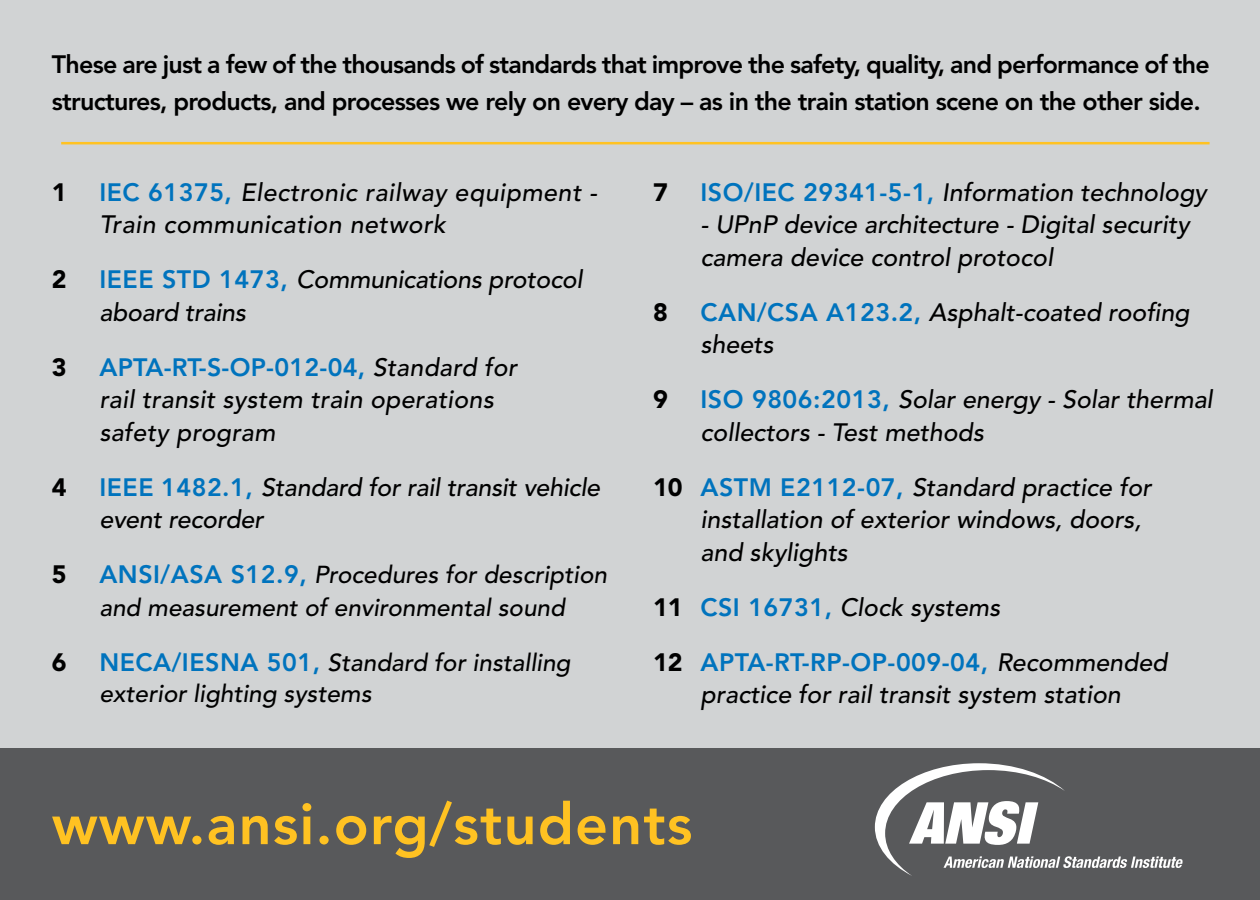
<style>
.page{position:relative;width:1260px;height:900px;background:#d1d3d4}
.page>*{position:absolute;margin:0;border:0;box-sizing:border-box;transform-origin:0 0}
.t1{font:800 57.5px "Avenir LT Std";letter-spacing:.02em;color:#ffc222}
.t2{font:italic 500 25px/32.5px "Avenir LT Std";color:#000}
.t3{font:800 25px/37.5px "Avenir LT Std";letter-spacing:-.03em;color:#000}
.t4{font:italic 500 25px/32.5px "Avenir LT Std";letter-spacing:.02em;color:#000}
.t5{font:900 25px "Avenir LT Std";color:#000}
.t6{font:italic 500 24.5px/32.5px "Avenir LT Std";color:#000}
.s1{font-weight:800;font-style:normal;color:#0073bd}
.s2{font-weight:800;font-style:normal;font-size:25px;color:#0073bd}
.s3{font-weight:900;font-style:normal}
</style>
<div class="page">
<div style="left:0;top:749px;width:1260px;height:151px;background:#58595b"></div>
<svg style="left:875px;top:763px;width:308px;height:113px"></svg>
<hr style="left:61px;top:142px;width:1149px;height:2px;background:#ffc222">
<p class="t3" style="left:52px;top:45px;width:1159px">These are just a few of the thousands of standards that improve the safety, quality, and performance of the structures, products, and processes we rely on every day – as in the train station scene on the other side.</p>
<p class="t5" style="left:52px;top:177px;width:16px">1</p>
<p class="t4" style="left:99px;top:176px;width:499px"><span class="s1">IEC 61375,</span> Electronic railway equipment -<br>Train communication network</p>
<p class="t5" style="left:52px;top:264px;width:16px">2</p>
<p class="t2" style="left:99px;top:264px;width:485px"><span class="s1">IEEE STD 1473,</span> Communications protocol aboard trains</p>
<p class="t5" style="left:52px;top:352px;width:16px">3</p>
<p class="t2" style="left:99px;top:351px;width:419px"><span class="s1">APTA-RT-S-OP-012-04,</span> Standard for rail transit system train operations safety program</p>
<p class="t5" style="left:52px;top:472px;width:16px">4</p>
<p class="t2" style="left:99px;top:471px;width:502px"><span class="s1">IEEE 1482.1,</span> Standard for rail transit vehicle event recorder</p>
<p class="t5" style="left:52px;top:559px;width:16px">5</p>
<p class="t6" style="left:99px;top:559px;width:509px"><span class="s2">ANSI/ASA S12.9,</span> Procedures for description and measurement of environmental sound</p>
<p class="t5" style="left:52px;top:647px;width:16px">6</p>
<p class="t6" style="left:99px;top:647px;width:473px;line-height:31.2px"><span class="s2">NECA/IESNA 501,</span> Standard for installing exterior lighting systems</p>
<p class="t5" style="left:653px;top:177px;width:16px">7</p>
<p class="t2" style="left:701px;top:176px;width:508px"><span class="s1">ISO/IEC 29341-5-1,</span> Information technology</p>
<p class="t2" style="left:701px;top:209px;width:491px">- UPnP device architecture - Digital security camera device control protocol</p>
<p class="t5" style="left:653px;top:297px;width:16px">8</p>
<p class="t2" style="left:701px;top:296px;width:491px"><span class="s1">CAN/CSA A123.2,</span> Asphalt-coated roofing sheets</p>
<p class="t5" style="left:653px;top:384px;width:16px">9</p>
<p class="t2" style="left:701px;top:384px;width:514px"><span class="s1">ISO 9806:2013,</span> Solar energy - Solar thermal collectors - Test methods</p>
<p class="t2" style="left:701px;top:471px;width:452px;text-indent:-48px"><span class="s3">10</span> <span class="s1">ASTM E2112-07,</span> Standard practice for installation of exterior windows, doors, and skylights</p>
<p class="t2" style="left:653px;top:591px;width:349px"><span class="s3">11</span> <span class="s1">CSI 16731,</span> Clock systems</p>
<p class="t2" style="left:653px;top:646px;width:516px;text-align:center"><span class="s3">12</span> <span class="s1">APTA-RT-RP-OP-009-04,</span> Recommended practice for rail transit system station</p>
<h1 class="t1" style="left:52px;top:790px;width:642px">www.ansi.org/students</h1>
</div>
